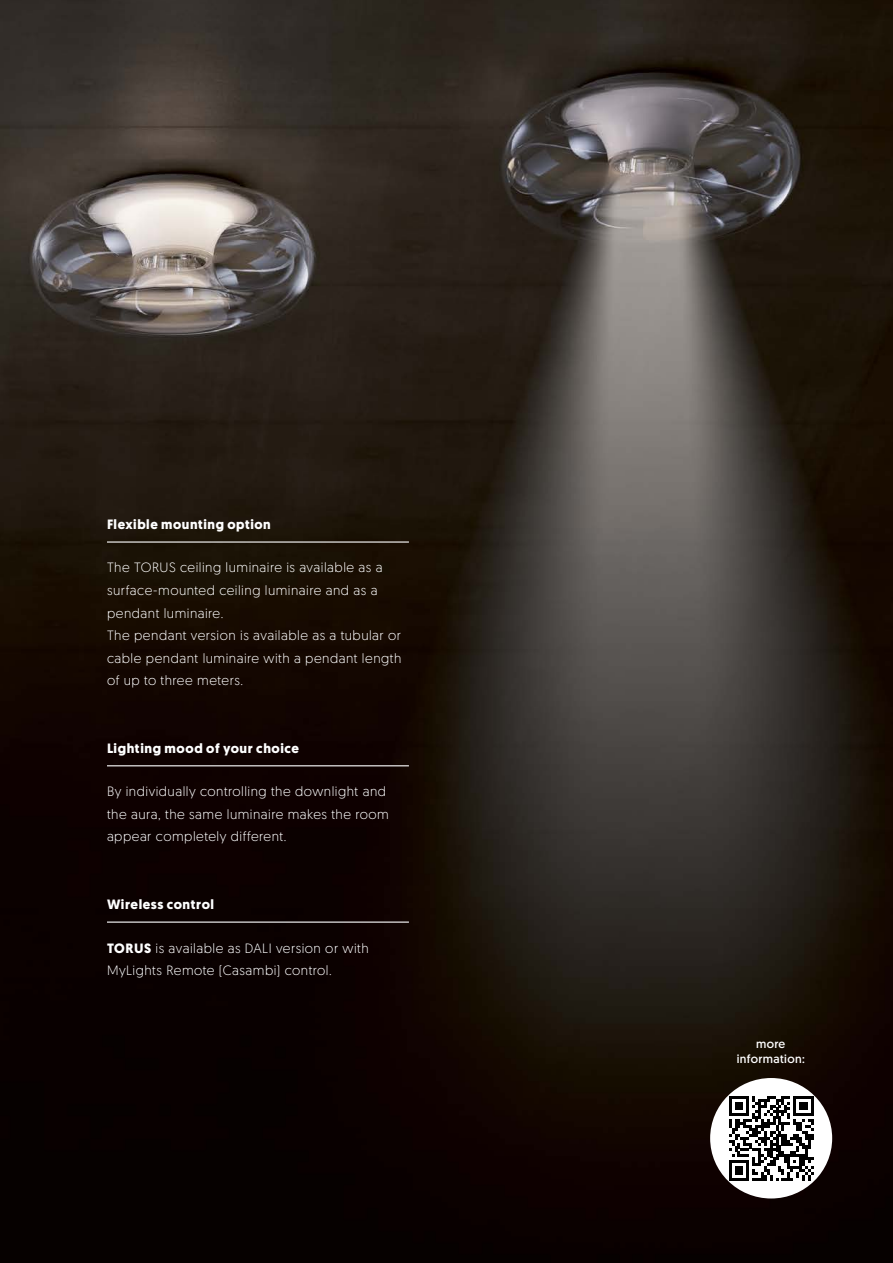
<style>
.page{position:relative;width:893px;height:1263px;background:#fff}
.page>*{position:absolute;margin:0;border:0;box-sizing:border-box;transform-origin:0 0}
.t1{font:300 13.5px/22.5px "Geomanist";letter-spacing:.035em;color:#fff}
.t2{font:700 13.5px "Geomanist";letter-spacing:.04em;color:#fff}
.t3{font:12px/15px "Geomanist";letter-spacing:.03em;color:#fff;text-align:center}
.s1{font-weight:700}
</style>
<div class="page">
<img style="left:0;top:0;width:893px;height:1263px">
<div style="left:710px;top:1078px;width:122px;height:120px;background:#fff;border-radius:50%"></div>
<svg style="left:729px;top:1096px;width:85px;height:85px"></svg>
<hr style="left:107px;top:541px;width:302px;height:2px;background:#fff">
<hr style="left:107px;top:765px;width:302px;height:1px;background:#fff">
<hr style="left:107px;top:921px;width:302px;height:2px;background:#fff">
<p class="t2" style="left:107px;top:515px;width:165px">Flexible mounting option</p>
<p class="t1" style="left:107px;top:556px;width:296px">The TORUS ceiling luminaire is available as a surface-mounted ceiling luminaire and as a pendant luminaire.<br>The pendant version is available as a tubular or cable pendant luminaire with a pendant length of up to three meters.</p>
<p class="t2" style="left:107px;top:739px;width:193px">Lighting mood of your choice</p>
<p class="t1" style="left:107px;top:780px;width:283px">By individually controlling the downlight and the aura, the same luminaire makes the room appear completely different.</p>
<p class="t2" style="left:107px;top:895px;width:109px">Wireless control</p>
<p class="t1" style="left:107px;top:936px;width:263px"><span class="s1">TORUS</span> is available as DALI version or with<br>MyLights Remote (Casambi) control.</p>
<p class="t3" style="left:737px;top:1036px;width:70px">more information:</p>
</div>
